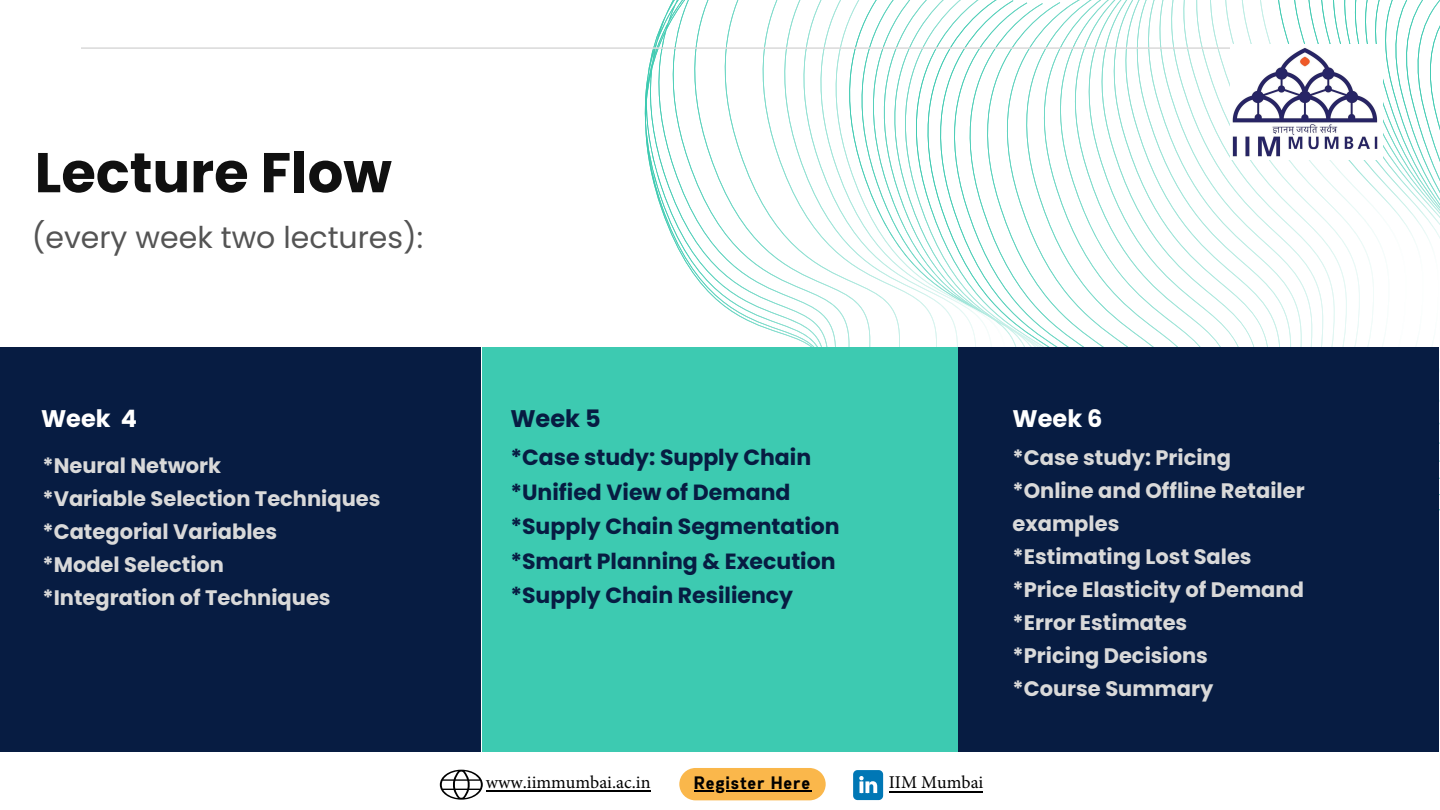
<style>
.page{position:relative;width:1440px;height:810px;background:#fff}
.page>*{position:absolute;margin:0;border:0;box-sizing:border-box;transform-origin:0 0}
.t1{font:700 56px "Poppins";color:#101010}
.t2{font:30px "Poppins";color:#545454}
.t3{font:700 24px "Poppins";color:#fff}
.t4{font:700 24px "Poppins";color:#071c42}
.t5{font:700 22px/34.5px "Poppins";color:#071c42}
.t6{font:700 21px/33px "Poppins";color:#d9d9d9}
.t7{font:18px "Minion Pro";color:#000}
.t8{font:700 18px "Gabriel Sans Cond";letter-spacing:.07em;color:#000}
</style>
<div class="page">
<div style="left:0;top:347px;width:481px;height:405px;background:#071c42"></div>
<svg style="left:645px;top:0;width:202px;height:347px"></svg>
<svg style="left:847px;top:0;width:67px;height:347px"></svg>
<svg style="left:914px;top:1px;width:11px;height:306px"></svg>
<svg style="left:925px;top:0;width:350px;height:347px"></svg>
<svg style="left:1275px;top:0;width:16px;height:347px"></svg>
<svg style="left:1291px;top:0;width:15px;height:347px"></svg>
<svg style="left:1306px;top:0;width:13px;height:347px"></svg>
<svg style="left:1319px;top:0;width:12px;height:347px"></svg>
<svg style="left:1331px;top:0;width:11px;height:347px"></svg>
<svg style="left:1342px;top:0;width:98px;height:511px"></svg>
<div style="left:482px;top:347px;width:476px;height:405px;background:#3dcab1"></div>
<div style="left:958px;top:347px;width:481px;height:405px;background:#071c42"></div>
<hr style="left:81px;top:47px;width:1278px;height:2px;background:#d9d9d9">
<svg style="left:440px;top:770px;width:43px;height:30px"></svg>
<hr style="left:486px;top:791px;width:164px;height:1px;background:#000">
<div style="left:679px;top:768px;width:147px;height:32px;background:#fab74b"></div>
<hr style="left:694px;top:790px;width:118px;height:2px;background:#000">
<svg style="left:853px;top:770px;width:30px;height:30px"></svg>
<hr style="left:889px;top:791px;width:94px;height:1px;background:#000">
<img style="left:1231px;top:44px;width:151px;height:115px">
<h1 class="t1" style="left:35px;top:133px;width:359px">Lecture Flow</h1>
<h2 class="t2" style="left:32px;top:216px;width:393px">(every week two lectures):</h2>
<p class="t3" style="left:41px;top:401px;width:98px">Week 4</p>
<p class="t6" style="left:43px;top:450px;width:339px">*Neural Network<br>*Variable Selection Techniques *Categorial Variables<br>*Model Selection<br>*Integration of Techniques</p>
<p class="t4" style="left:510px;top:401px;width:92px">Week 5</p>
<p class="t5" style="left:510px;top:440px;width:331px">*Case study: Supply Chain *Unified View of Demand *Supply Chain Segmentation *Smart Planning &amp; Execution *Supply Chain Resiliency</p>
<p class="t7" style="left:486px;top:770px;width:166px">www.iimmumbai.ac.in</p>
<p class="t8" style="left:694px;top:774px;width:118px">Register Here</p>
<p class="t7" style="left:889px;top:770px;width:96px">IIM Mumbai</p>
<p class="t3" style="left:1013px;top:401px;width:92px">Week 6</p>
<p class="t6" style="left:1013px;top:441px;width:294px">*Case study: Pricing *Online and Offline Retailer examples<br>*Estimating Lost Sales *Price Elasticity of Demand *Error Estimates<br>*Pricing Decisions<br>*Course Summary</p>
</div>
